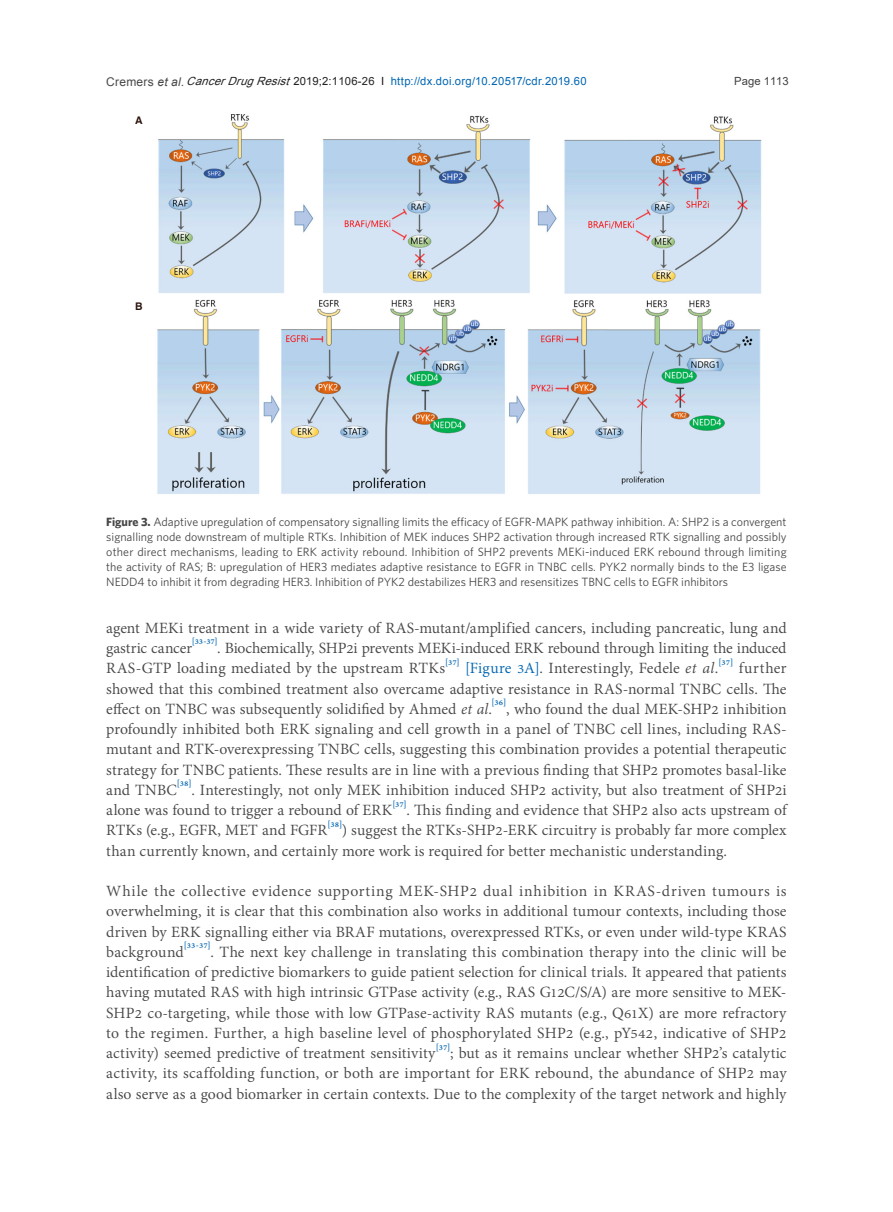
<style>
.page{position:relative;width:893px;height:1212px;background:#fff}
.page>*{position:absolute;margin:0;border:0;box-sizing:border-box;transform-origin:0 0}
.t1{font:19.2px/20.2px "Adobe Thai";letter-spacing:.005em;color:#484648;text-align:justify}
.t2{font:12px/15px "Whitney";color:#484648;text-align:justify}
.t3{font:11.25px "Arial";letter-spacing:.025em;color:#0166b3}
.t4{font:11.25px "Arial";color:#404040}
.t5{font:700 10.5px "Helvetica";color:#2d150d}
.s1{font-size:12px;color:#484648}
.s2{font-style:italic;font-size:12px;color:#484648}
.s3{font-style:italic;color:#222}
.s4{color:#222}
.s5{color:#190f13}
.s6{font-weight:700}
.s7{color:#0166b3}
.s8{font-style:italic}
</style>
<div class="page">
<img style="left:158px;top:115px;width:604px;height:179px">
<img style="left:157px;top:299px;width:604px;height:195px">
<p class="t3" style="left:106px;top:74px;width:482px"><span class="s1">Cremers</span> <span class="s2">et al.</span> <span class="s3">CancerDrugResist</span><span class="s4">2019;2:</span><span class="s4">1106-26</span> <span class="s5">I</span> http://dx.doi.org/10.20517/cdr.2019.60</p>
<p class="t4" style="left:734px;top:74px;width:56px">Page 1113</p>
<p class="t5" style="left:135px;top:114px;width:9px">A</p>
<p class="t5" style="left:135px;top:300px;width:9px">B</p>
<p class="t2" style="left:106px;top:514px;width:682px"><span class="s6">Figure 3.</span> Adaptive upregulation of compensatory signalling limits the efficacy of EGFR-MAPK pathway inhibition. A: SHP2 is a convergent signalling node downstream of multiple RTKs. Inhibition of MEK induces SHP2 activation through increased RTK signalling and possibly other direct mechanisms, leading to ERK activity rebound. Inhibition of SHP2 prevents MEKi-induced ERK rebound through limiting the activity of RAS; B: upregulation of HER3 mediates adaptive resistance to EGFR in TNBC cells. PYK2 normally binds to the E3 ligase NEDD4 to inhibit it from degrading HER3. Inhibition of PYK2 destabilizes HER3 and resensitizes TBNC cells to EGFR inhibitors</p>
<p class="t1" style="left:106px;top:616px;width:682px">agent MEKi treatment in a wide variety of RAS-mutant/amplified cancers, including pancreatic, lung and gastric cancer<sup>[33-37]</sup>. Biochemically, SHP2i prevents MEKi-induced ERK rebound through limiting the induced RAS-GTP loading mediated by the upstream RTKs<sup>[37]</sup> <span class="s7">[Figure 3A]</span>. Interestingly, Fedele <span class="s8">et al</span>.<sup>[37]</sup> further showed that this combined treatment also overcame adaptive resistance in RAS-normal TNBC cells. The effect on TNBC was subsequently solidified by Ahmed <span class="s8">et al</span>.<sup>[36]</sup>, who found the dual MEK-SHP2 inhibition profoundly inhibited both ERK signaling and cell growth in a panel of TNBC cell lines, including RAS&shy;mutant and RTK-overexpressing TNBC cells, suggesting this combination provides a potential therapeutic strategy for TNBC patients. These results are in line with a previous finding that SHP2 promotes basal-like and TNBC<sup>[38]</sup>. Interestingly, not only MEK inhibition induced SHP2 activity, but also treatment of SHP2i alone was found to trigger a rebound of ERK<sup>[37]</sup>. This finding and evidence that SHP2 also acts upstream of RTKs (e.g., EGFR, MET and FGFR<sup>[38]</sup>) suggest the RTKs-SHP2-ERK circuitry is probably far more complex than currently known, and certainly more work is required for better mechanistic understanding.</p>
<p class="t1" style="left:106px;top:879px;width:682px">While the collective evidence supporting MEK-SHP2 dual inhibition in KRAS-driven tumours is overwhelming, it is clear that this combination also works in additional tumour contexts, including those driven by ERK signalling either via BRAF mutations, overexpressed RTKs, or even under wild-type KRAS background<sup>[33-37]</sup>. The next key challenge in translating this combination therapy into the clinic will be identification of predictive biomarkers to guide patient selection for clinical trials. It appeared that patients having mutated RAS with high intrinsic GTPase activity (e.g., RAS G12C/S/A) are more sensitive to MEK-SHP2 co-targeting, while those with low GTPase-activity RAS mutants (e.g., Q61X) are more refractory to the regimen. Further, a high baseline level of phosphorylated SHP2 (e.g., pY542, indicative of SHP2 activity) seemed predictive of treatment sensitivity<sup>[37]</sup>; but as it remains unclear whether SHP2’s catalytic activity, its scaffolding function, or both are important for ERK rebound, the abundance of SHP2 may also serve as a good biomarker in certain contexts. Due to the complexity of the target network and highly</p>
</div>
